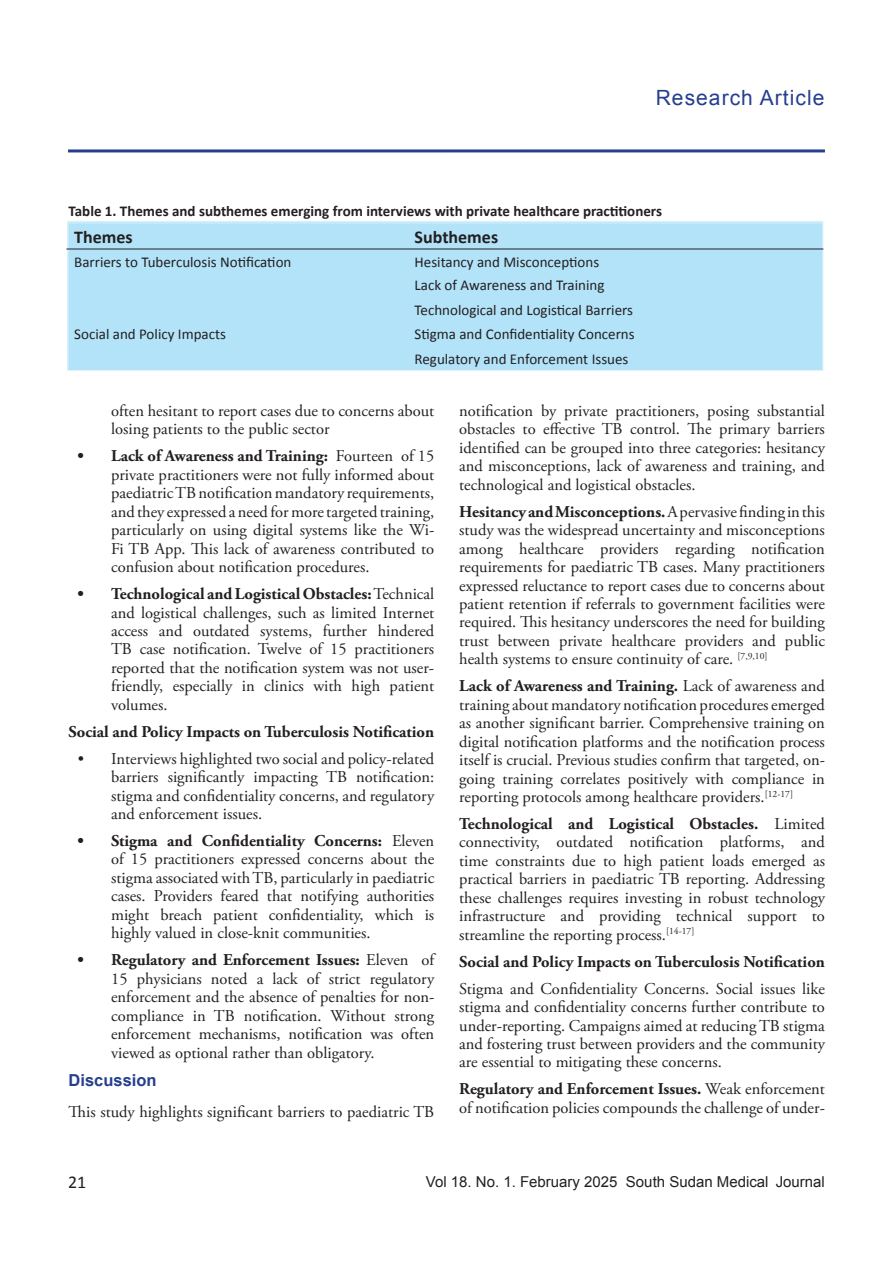
<style>
.page{position:relative;width:893px;height:1263px;background:#fff}
.page>*{position:absolute;margin:0;border:0;box-sizing:border-box;transform-origin:0 0}
.Sidebar{font:21px "Arial";letter-spacing:.05em;color:#253f8e}
.t1{font:700 18px "Calibri";color:#231f20}
.t2{font:18px "Calibri";color:#231f20}
.t3{font:16.5px/18.5px "Adobe Garamond Pro";color:#231f20;text-align:justify}
.t4{font:700 16.5px "Adobe Garamond Pro";color:#231f20}
.t5{font:700 16.5px "Arial";color:#253f8e}
.t6{font:15px "Calibri";color:#231f20}
.t7{font:700 15px "Calibri";color:#231f20}
.t8{font:15px "Arial";color:#231f20}
.s1{font-weight:700}
</style>
<div class="page">
<hr style="left:68px;top:149px;width:757px;height:3px;background:#253f8e">
<div style="left:70px;top:224px;width:751px;height:74px;background:#b3e3f9"></div>
<div style="left:409px;top:249px;width:414px;height:24px;background:#b3e3f9"></div>
<div style="left:70px;top:298px;width:751px;height:71px;background:#b3e3f9"></div>
<div style="left:68px;top:221px;width:755px;height:150px;border:1px solid #e2f4fa"></div>
<hr style="left:66px;top:249px;width:757px;height:1px;background:#231f20">
<p class="Sidebar" style="left:656px;top:84px;width:170px">Research Article</p>
<p class="t7" style="left:69px;top:201px;width:595px">Table 1. Themes and subthemes emerging from interviews with private healthcare practitioners</p>
<p class="t1" style="left:74px;top:225px;width:60px">Themes</p>
<p class="t1" style="left:415px;top:225px;width:85px">Subthemes</p>
<p class="t6" style="left:74px;top:251px;width:219px">Barriers to Tuberculosis Notification</p>
<p class="t6" style="left:415px;top:251px;width:186px">Hesitancy and Misconceptions</p>
<p class="t6" style="left:415px;top:274px;width:191px">Lack of Awareness and Training</p>
<p class="t6" style="left:415px;top:300px;width:220px">Technological and Logistical Barriers</p>
<p class="t6" style="left:74px;top:323px;width:153px">Social and Policy Impacts</p>
<p class="t6" style="left:415px;top:323px;width:222px">Stigma and Confidentiality Concerns</p>
<p class="t6" style="left:415px;top:349px;width:215px">Regulatory and Enforcement Issues</p>
<p class="t3" style="left:111px;top:402px;width:325px">often hesitant to report cases due to concerns about losing patients to the public sector</p>
<p class="t3" style="left:111px;top:447px;width:325px;text-indent:-34px"><span class="s1">• Lack of Awareness and Training:</span> Fourteen of 15 private practitioners were not fully informed about paediatric TB notification mandatory requirements, and they expressed a need for more targeted training, particularly on using digital systems like the Wi-Fi TB App. This lack of awareness contributed to confusion about notification procedures.</p>
<p class="t3" style="left:111px;top:585px;width:325px;text-indent:-34px"><span class="s1">• Technological and Logistical Obstacles:</span> Technical and logistical challenges, such as limited Internet access and outdated systems, further hindered TB case notification. Twelve of 15 practitioners reported that the notification system was not user&shy;friendly, especially in clinics with high patient volumes.</p>
<p class="t4" style="left:69px;top:722px;width:367px">Social and Policy Impacts on Tuberculosis Notification</p>
<p class="t3" style="left:111px;top:750px;width:325px;text-indent:-33px">• Interviews highlighted two social and policy-related barriers significantly impacting TB notification: stigma and confidentiality concerns, and regulatory and enforcement issues.</p>
<p class="t3" style="left:111px;top:832px;width:325px;text-indent:-34px"><span class="s1">• Stigma and Confidentiality Concerns:</span> Eleven of 15 practitioners expressed concerns about the stigma associated with TB, particularly in paediatric cases. Providers feared that notifying authorities might breach patient confidentiality, which is highly valued in close-knit communities.</p>
<p class="t3" style="left:111px;top:951px;width:325px;text-indent:-34px"><span class="s1">• Regulatory and Enforcement Issues:</span> Eleven of 15 physicians noted a lack of strict regulatory enforcement and the absence of penalties for non&shy;compliance in TB notification. Without strong enforcement mechanisms, notification was often viewed as optional rather than obligatory.</p>
<p class="t5" style="left:69px;top:1069px;width:90px">Discussion</p>
<p class="t3" style="left:69px;top:1103px;width:367px">This study highlights significant barriers to paediatric TB</p>
<p class="t3" style="left:459px;top:402px;width:367px">notification by private practitioners, posing substantial obstacles to effective TB control. The primary barriers identified can be grouped into three categories: hesitancy and misconceptions, lack of awareness and training, and technological and logistical obstacles.</p>
<p class="t3" style="left:459px;top:503px;width:367px"><span class="s1">Hesitancy and Misconceptions.</span> A pervasive finding in this study was the widespread uncertainty and misconceptions among healthcare providers regarding notification requirements for paediatric TB cases. Many practitioners expressed reluctance to report cases due to concerns about patient retention if referrals to government facilities were required. This hesitancy underscores the need for building trust between private healthcare providers and public health systems to ensure continuity of care. <sup>[7,9,10]</sup></p>
<p class="t3" style="left:459px;top:677px;width:367px"><span class="s1">Lack of Awareness and Training.</span> Lack of awareness and training about mandatory notification procedures emerged as another significant barrier. Comprehensive training on digital notification platforms and the notification process itself is crucial. Previous studies confirm that targeted, on&shy;going training correlates positively with compliance in reporting protocols among healthcare providers.<sup>[12-17]</sup></p>
<p class="t3" style="left:459px;top:815px;width:367px"><span class="s1">Technological and Logistical Obstacles.</span> Limited connectivity, outdated notification platforms, and time constraints due to high patient loads emerged as practical barriers in paediatric TB reporting. Addressing these challenges requires investing in robust technology infrastructure and providing technical support to streamline the reporting process.<sup>[14-17]</sup></p>
<p class="t4" style="left:459px;top:952px;width:367px">Social and Policy Impacts on Tuberculosis Notification</p>
<p class="t3" style="left:459px;top:980px;width:367px">Stigma and Confidentiality Concerns. Social issues like stigma and confidentiality concerns further contribute to under-reporting. Campaigns aimed at reducing TB stigma and fostering trust between providers and the community are essential to mitigating these concerns.</p>
<p class="t3" style="left:459px;top:1080px;width:367px"><span class="s1">Regulatory and Enforcement Issues.</span> Weak enforcement of notification policies compounds the challenge of under-</p>
<p class="t2" style="left:68px;top:1170px;width:20px">21</p>
<p class="t8" style="left:426px;top:1172px;width:401px">Vol 18. No. 1. February 2025 South Sudan Medical Journal</p>
</div>
